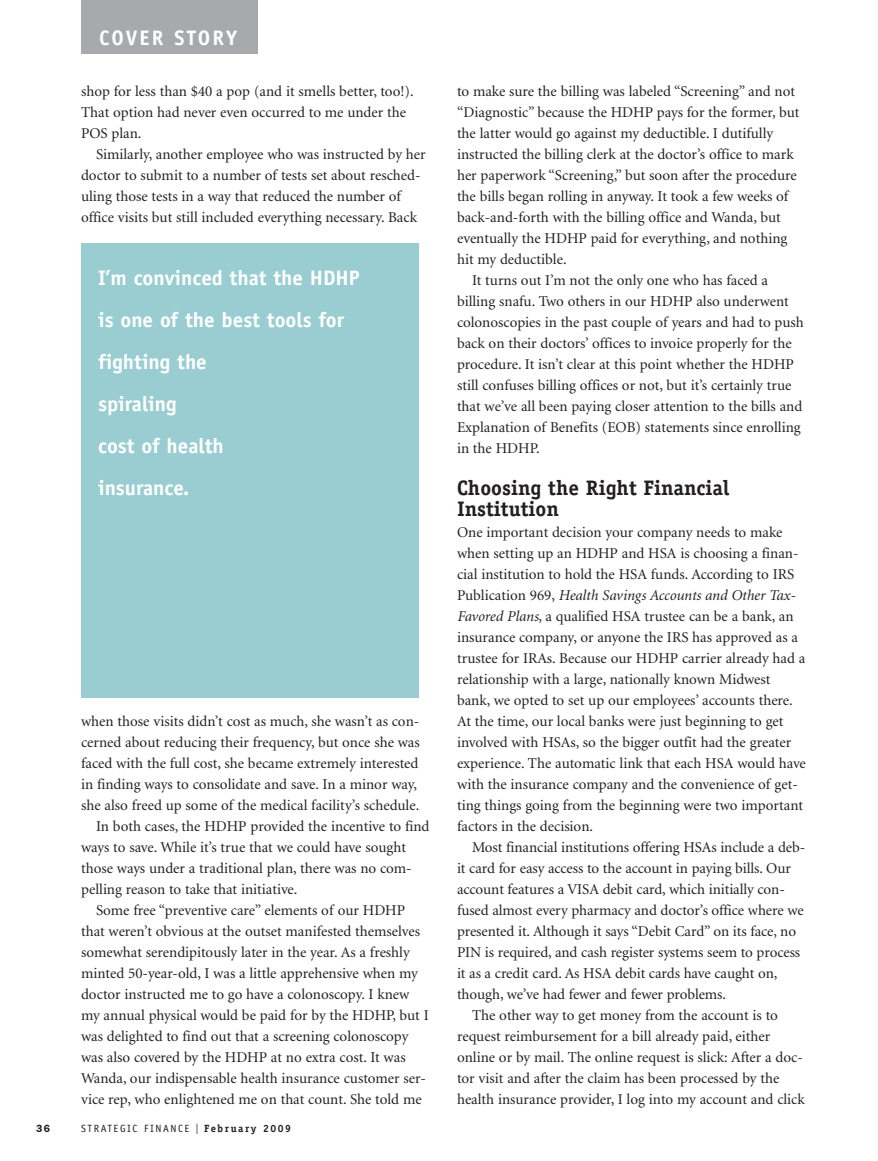
<style>
.page{position:relative;width:878px;height:1161px;background:#fff}
.page>*{position:absolute;margin:0;border:0;box-sizing:border-box;transform-origin:0 0}
.t1{font:700 21px/42px "Officina Sans";color:#fff}
.t2{font:700 21px/21px "Officina Serif";color:#231f20}
.t3{font:700 21px "Officina Sans";letter-spacing:.1em;color:#fff}
.t4{font:15px/21px "Minion";color:#231f20}
.t5{font:10.5px "Officina Sans";letter-spacing:.15em;color:#231f20}
.t6{font:600 10.5px "Franklin Gothic";color:#231f20}
.s1{font-family:"Franklin Gothic";font-size:15px}
.s2{font-family:"Officina Serif";font-weight:700}
.s3{font-style:italic}
</style>
<div class="page">
<div style="left:81px;top:0;width:177px;height:54px;background:#a8a9ad"></div>
<div style="left:81px;top:243px;width:337px;height:455px;background:#99cdd1"></div>
<h1 class="t3" style="left:99px;top:30px;width:139px">COVER STORY</h1>
<p class="t4" style="left:81px;top:82px;width:334px">shop for less than $40 a pop (and it smells better, too!).<br>That option had never even occurred to me under the<br>POS plan.</p>
<p class="t4" style="left:81px;top:145px;width:346px;text-indent:15px">Similarly, another employee who was instructed by her doctor to submit to a number of tests set about resched&shy;uling those tests in a way that reduced the number of office visits but still included everything necessary. Back</p>
<h1 class="t1" style="left:98px;top:259px;width:263px">I’m convinced that the HDHP is one of the best tools for fighting the<br>spiraling<br>cost of health<br>insurance.</h1>
<p class="t4" style="left:81px;top:712px;width:340px">when those visits didn’t cost as much, she wasn’t as con-</p>
<p class="t4" style="left:81px;top:733px;width:340px">cerned about reducing their frequency, but once she was</p>
<p class="t4" style="left:81px;top:754px;width:339px">faced with the full cost, she became extremely interested</p>
<p class="t4" style="left:81px;top:775px;width:337px">in finding ways to consolidate and save. In a minor way,</p>
<p class="t4" style="left:81px;top:796px;width:340px">she also freed up some of the medical facility’s schedule.</p>
<p class="t4" style="left:96px;top:817px;width:335px">In both cases, the HDHP provided the incentive to find</p>
<p class="t4" style="left:81px;top:838px;width:326px">ways to save. While it’s true that we could have sought</p>
<p class="t4" style="left:81px;top:859px;width:332px">those ways under a traditional plan, there was no com-</p>
<p class="t4" style="left:81px;top:880px;width:218px">pelling reason to take that initiative.</p>
<p class="t4" style="left:96px;top:901px;width:310px">Some free “preventive care” elements of our HDHP</p>
<p class="t4" style="left:81px;top:922px;width:340px">that weren’t obvious at the outset manifested themselves</p>
<p class="t4" style="left:81px;top:943px;width:330px">somewhat serendipitously later in the year. As a freshly</p>
<p class="t4" style="left:81px;top:964px;width:338px">minted 50-year-old, I was a little apprehensive when my</p>
<p class="t4" style="left:81px;top:985px;width:330px">doctor instructed me to go have a colonoscopy. I knew</p>
<p class="t4" style="left:81px;top:1006px;width:349px">my annual physical would be paid for by the HDHP, but I</p>
<p class="t4" style="left:81px;top:1027px;width:329px">was delighted to find out that a screening colonoscopy</p>
<p class="t4" style="left:81px;top:1048px;width:326px">was also covered by the HDHP at no extra cost. It was</p>
<p class="t4" style="left:81px;top:1069px;width:346px">Wanda, our indispensable health insurance customer ser-</p>
<p class="t4" style="left:81px;top:1090px;width:342px">vice rep, who enlightened me on that count. She told me</p>
<p class="t6" style="left:36px;top:1125px;width:16px">36</p>
<p class="t5" style="left:81px;top:1125px;width:211px">STRATEGIC FINANCE <span class="s1">I</span> <span class="s2">February 2009</span></p>
<p class="t4" style="left:457px;top:82px;width:340px">to make sure the billing was labeled “Screening” and not</p>
<p class="t4" style="left:457px;top:103px;width:344px">“Diagnostic” because the HDHP pays for the former, but</p>
<p class="t4" style="left:457px;top:124px;width:318px">the latter would go against my deductible. I dutifully</p>
<p class="t4" style="left:457px;top:145px;width:338px">instructed the billing clerk at the doctor’s office to mark</p>
<p class="t4" style="left:457px;top:166px;width:341px">her paperwork “Screening,” but soon after the procedure</p>
<p class="t4" style="left:457px;top:187px;width:333px">the bills began rolling in anyway. It took a few weeks of</p>
<p class="t4" style="left:457px;top:208px;width:325px">back-and-forth with the billing office and Wanda, but</p>
<p class="t4" style="left:457px;top:229px;width:332px">eventually the HDHP paid for everything, and nothing</p>
<p class="t4" style="left:457px;top:250px;width:111px">hit my deductible.</p>
<p class="t4" style="left:472px;top:271px;width:297px">It turns out I’m not the only one who has faced a</p>
<p class="t4" style="left:457px;top:292px;width:333px">billing snafu. Two others in our HDHP also underwent</p>
<p class="t4" style="left:457px;top:313px;width:348px">colonoscopies in the past couple of years and had to push</p>
<p class="t4" style="left:457px;top:334px;width:336px">back on their doctors’ offices to invoice properly for the</p>
<p class="t4" style="left:457px;top:355px;width:338px">procedure. It isn’t clear at this point whether the HDHP</p>
<p class="t4" style="left:457px;top:376px;width:336px">still confuses billing offices or not, but it’s certainly true</p>
<p class="t4" style="left:457px;top:397px;width:347px">that we’ve all been paying closer attention to the bills and</p>
<p class="t4" style="left:457px;top:418px;width:345px">Explanation of Benefits (EOB) statements since enrolling</p>
<p class="t4" style="left:457px;top:439px;width:84px">in the HDHP.</p>
<h1 class="t2" style="left:457px;top:479px;width:274px">Choosing the Right Financial<br>Institution</h1>
<p class="t4" style="left:457px;top:523px;width:350px">One important decision your company needs to make when setting up an HDHP and HSA is choosing a finan&shy;cial institution to hold the HSA funds. According to IRS Publication 969, <span class="s3">Health Savings Accounts and Other Tax-Favored Plans</span>, a qualified HSA trustee can be a bank, an insurance company, or anyone the IRS has approved as a trustee for IRAs. Because our HDHP carrier already had a relationship with a large, nationally known Midwest bank, we opted to set up our employees’ accounts there.<br>At the time, our local banks were just beginning to get involved with HSAs, so the bigger outfit had the greater experience. The automatic link that each HSA would have with the insurance company and the convenience of get&shy;ting things going from the beginning were two important factors in the decision.</p>
<p class="t4" style="left:472px;top:838px;width:335px">Most financial institutions offering HSAs include a deb-</p>
<p class="t4" style="left:457px;top:859px;width:335px">it card for easy access to the account in paying bills. Our</p>
<p class="t4" style="left:457px;top:880px;width:329px">account features a VISA debit card, which initially con-</p>
<p class="t4" style="left:457px;top:901px;width:348px">fused almost every pharmacy and doctor’s office where we</p>
<p class="t4" style="left:457px;top:922px;width:341px">presented it. Although it says “Debit Card” on its face, no</p>
<p class="t4" style="left:457px;top:943px;width:345px">PIN is required, and cash register systems seem to process</p>
<p class="t4" style="left:457px;top:964px;width:322px">it as a credit card. As HSA debit cards have caught on,</p>
<p class="t4" style="left:457px;top:985px;width:270px">though, we’ve had fewer and fewer problems.</p>
<p class="t4" style="left:472px;top:1006px;width:307px">The other way to get money from the account is to</p>
<p class="t4" style="left:457px;top:1027px;width:315px">request reimbursement for a bill already paid, either</p>
<p class="t4" style="left:457px;top:1048px;width:347px">online or by mail. The online request is slick: After a doc-</p>
<p class="t4" style="left:457px;top:1069px;width:324px">tor visit and after the claim has been processed by the</p>
<p class="t4" style="left:457px;top:1090px;width:349px">health insurance provider, I log into my account and click</p>
</div>
